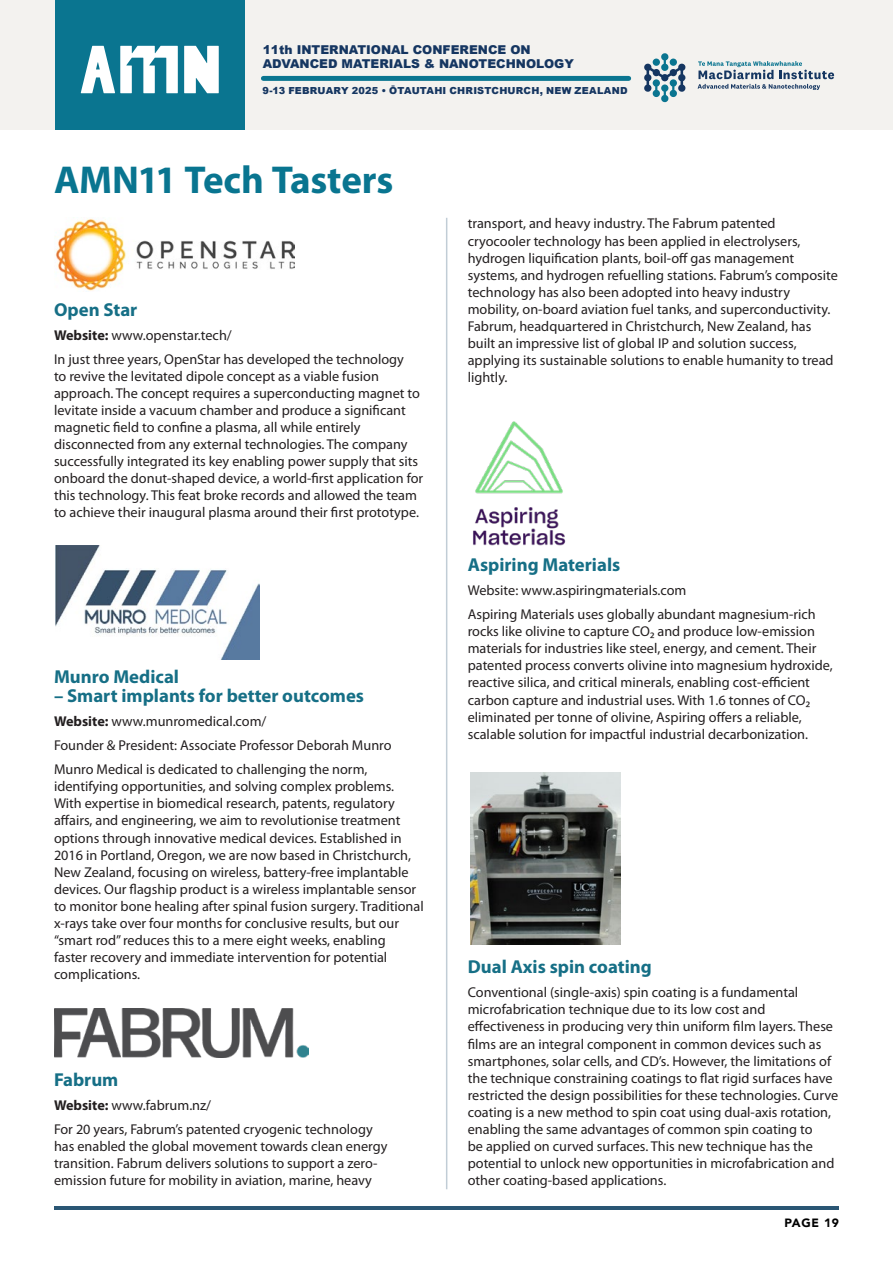
<style>
.page{position:relative;width:893px;height:1263px;background:#fff}
.page>*{position:absolute;margin:0;border:0;box-sizing:border-box;transform-origin:0 0}
.t1{font:700 39px "Myriad Pro";letter-spacing:-.005em;color:#097590}
.t2{font:700 18.75px "Myriad Pro";color:#166f86}
.t3{font:14.25px/17.1px "Myriad Pro";color:#231f20}
.t4{font:900 12.15px/13px "Arial";color:#153661}
.t5{font:900 12px "Avenir";letter-spacing:.06em;color:#000}
.t6{font:900 9.75px "Arial";letter-spacing:.02em;color:#153661}
.s1{font-weight:700}
</style>
<div class="page">
<hr style="left:54px;top:1206px;width:785px;height:4px;background:#2a5674">
<div style="left:0;top:0;width:893px;height:130px;background:#f3f2ef"></div>
<div style="left:55px;top:0;width:190px;height:130px;background:#0a7590"></div>
<svg style="left:184px;top:46px;width:35px;height:47px;background:#e0edf1"></svg>
<svg style="left:81px;top:46px;width:97px;height:47px"></svg>
<svg style="left:698px;top:61px;width:136px;height:29px"></svg>
<svg style="left:644px;top:53px;width:42px;height:50px"></svg>
<div style="left:263px;top:76px;width:366px;height:5px;background:#0a7590"></div>
<img style="left:55px;top:218px;width:240px;height:73px">
<img style="left:55px;top:545px;width:204px;height:115px">
<img style="left:54px;top:1008px;width:254px;height:50px">
<img style="left:473px;top:421px;width:93px;height:125px">
<img style="left:470px;top:772px;width:151px;height:172px">
<hr style="left:446px;top:218px;width:1px;height:971px;background:#c1cdd6">
<p class="t4" style="left:263px;top:43px;width:313px">11th INTERNATIONAL CONFERENCE ON<br>ADVANCED MATERIALS &amp; NANOTECHNOLOGY</p>
<p class="t6" style="left:262px;top:83px;width:367px">9-13 FEBRUARY 2025 • ŌTAUTAHI CHRISTCHURCH, NEW ZEALAND</p>
<h1 class="t1" style="left:54px;top:154px;width:341px">AMN11 Tech Tasters</h1>
<h2 class="t2" style="left:54px;top:297px;width:85px">Open Star</h2>
<p class="t3" style="left:54px;top:323px;width:351px;line-height:23.9px"><span class="s1">Website:</span> www.openstar.tech/<br>In just three years, OpenStar has developed the technology</p>
<p class="t3" style="left:54px;top:367px;width:371px">to revive the levitated dipole concept as a viable fusion approach. The concept requires a superconducting magnet to levitate inside a vacuum chamber and produce a significant magnetic field to confine a plasma, all while entirely disconnected from any external technologies. The company successfully integrated its key enabling power supply that sits onboard the donut-shaped device, a world-first application for this technology. This feat broke records and allowed the team to achieve their inaugural plasma around their first prototype.</p>
<h2 class="t2" style="left:54px;top:664px;width:127px">Munro Medical</h2>
<h2 class="t2" style="left:54px;top:684px;width:312px">– Smart implants for better outcomes</h2>
<p class="t3" style="left:54px;top:709px;width:339px;line-height:23.9px"><span class="s1">Website:</span> www.munromedical.com/<br>Founder &amp; President: Associate Professor Deborah Munro<br>Munro Medical is dedicated to challenging the norm,</p>
<p class="t3" style="left:54px;top:778px;width:371px">identifying opportunities, and solving complex problems.<br>With expertise in biomedical research, patents, regulatory affairs, and engineering, we aim to revolutionise treatment options through innovative medical devices. Established in 2016 in Portland, Oregon, we are now based in Christchurch, New Zealand, focusing on wireless, battery-free implantable devices. Our flagship product is a wireless implantable sensor to monitor bone healing after spinal fusion surgery. Traditional x-rays take over four months for conclusive results, but our “smart rod” reduces this to a mere eight weeks, enabling<br>faster recovery and immediate intervention for potential complications.</p>
<h2 class="t2" style="left:54px;top:1067px;width:66px">Fabrum</h2>
<p class="t3" style="left:54px;top:1093px;width:320px;line-height:23.9px"><span class="s1">Website:</span> www.fabrum.nz/<br>For 20 years, Fabrum’s patented cryogenic technology</p>
<p class="t3" style="left:54px;top:1137px;width:335px">has enabled the global movement towards clean energy transition. Fabrum delivers solutions to support a zero&shy;emission future for mobility in aviation, marine, heavy</p>
<p class="t3" style="left:468px;top:215px;width:372px">transport, and heavy industry. The Fabrum patented cryocooler technology has been applied in electrolysers, hydrogen liquification plants, boil-off gas management systems, and hydrogen refuelling stations. Fabrum’s composite technology has also been adopted into heavy industry mobility, on-board aviation fuel tanks, and superconductivity.<br>Fabrum, headquartered in Christchurch, New Zealand, has built an impressive list of global IP and solution success, applying its sustainable solutions to enable humanity to tread lightly.</p>
<h2 class="t2" style="left:468px;top:553px;width:154px">Aspiring Materials</h2>
<p class="t3" style="left:468px;top:578px;width:349px;line-height:23.9px">Website: www.aspiringmaterials.com<br>Aspiring Materials uses globally abundant magnesium-rich</p>
<p class="t3" style="left:468px;top:622px;width:366px">rocks like olivine to capture CO₂ and produce low-emission materials for industries like steel, energy, and cement. Their patented process converts olivine into magnesium hydroxide, reactive silica, and critical minerals, enabling cost-efficient carbon capture and industrial uses. With 1.6 tonnes of CO₂ eliminated per tonne of olivine, Aspiring offers a reliable, scalable solution for impactful industrial decarbonization.</p>
<h2 class="t2" style="left:468px;top:955px;width:186px">Dual Axis spin coating</h2>
<p class="t3" style="left:468px;top:984px;width:372px">Conventional (single-axis) spin coating is a fundamental microfabrication technique due to its low cost and effectiveness in producing very thin uniform film layers. These films are an integral component in common devices such as smartphones, solar cells, and CD’s. However, the limitations of the technique constraining coatings to flat rigid surfaces have restricted the design possibilities for these technologies. Curve coating is a new method to spin coat using dual-axis rotation, enabling the same advantages of common spin coating to<br>be applied on curved surfaces. This new technique has the potential to unlock new opportunities in microfabrication and other coating-based applications.</p>
<p class="t5" style="left:784px;top:1213px;width:56px">PAGE 19</p>
</div>
